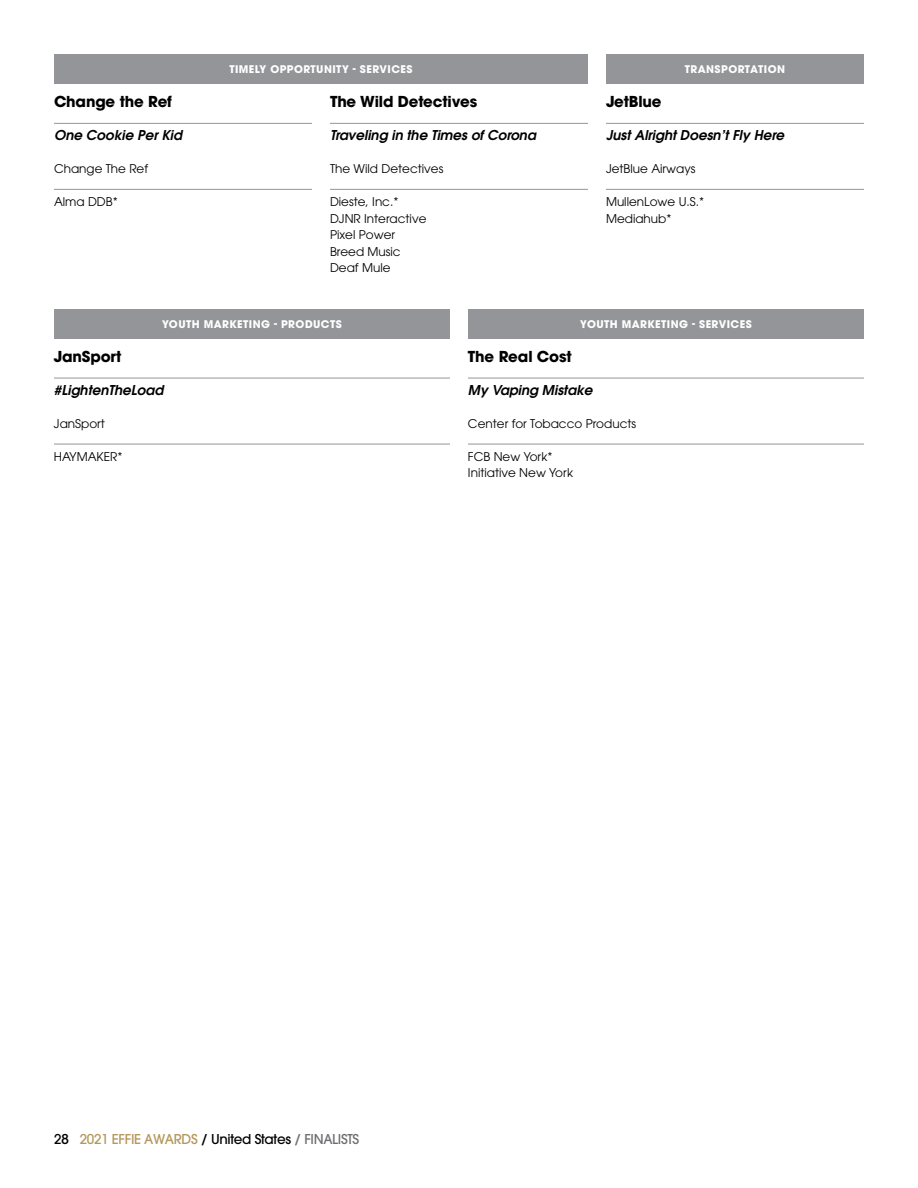
<style>
.page{position:relative;width:918px;height:1188px;background:#fff}
.page>*{position:absolute;margin:0;border:0;box-sizing:border-box;transform-origin:0 0}
.t1{font:700 15px "ITC Avant Garde Std";letter-spacing:-.01em;color:#000}
.t2{font:italic 600 13.5px "ITC Avant Garde Std";color:#000}
.t3{font:500 13.5px "ITC Avant Garde Std";letter-spacing:-.025em;color:#000}
.t4{font:12px/16.5px "ITC Avant Garde Std";color:#000}
.t5{font:700 10.5px "ITC Avant Garde Std";letter-spacing:.04em;color:#fff}
.s1{color:#b4975a}
.s2{color:#6d6e71}
</style>
<div class="page">
<hr style="left:54px;top:123px;width:258px;height:1px;background:#939598">
<hr style="left:54px;top:189px;width:258px;height:1px;background:#939598">
<hr style="left:330px;top:123px;width:258px;height:1px;background:#939598">
<hr style="left:330px;top:189px;width:258px;height:1px;background:#939598">
<hr style="left:606px;top:123px;width:258px;height:1px;background:#939598">
<hr style="left:606px;top:189px;width:258px;height:1px;background:#939598">
<div style="left:54px;top:54px;width:534px;height:30px;background:#939598"></div>
<hr style="left:54px;top:378px;width:396px;height:1px;background:#939598">
<hr style="left:54px;top:444px;width:396px;height:1px;background:#939598">
<hr style="left:468px;top:378px;width:396px;height:1px;background:#939598">
<hr style="left:468px;top:444px;width:396px;height:1px;background:#939598">
<div style="left:54px;top:309px;width:396px;height:30px;background:#939598"></div>
<div style="left:606px;top:54px;width:258px;height:30px;background:#939598"></div>
<div style="left:468px;top:309px;width:396px;height:30px;background:#939598"></div>
<p class="t1" style="left:54px;top:92px;width:120px">Change the Ref</p>
<p class="t2" style="left:54px;top:126px;width:129px">One Cookie Per Kid</p>
<p class="t4" style="left:54px;top:160px;width:96px">Change The Ref</p>
<p class="t4" style="left:54px;top:193px;width:65px">Alma DDB*</p>
<p class="t5" style="left:229px;top:62px;width:185px">TIMELY OPPORTUNITY - SERVICES</p>
<p class="t1" style="left:330px;top:92px;width:149px">The Wild Detectives</p>
<p class="t2" style="left:330px;top:126px;width:207px">Traveling in the Times of Corona</p>
<p class="t4" style="left:330px;top:160px;width:115px">The Wild Detectives</p>
<p class="t4" style="left:330px;top:193px;width:98px">Dieste, Inc.*<br>DJNR Interactive<br>Pixel Power<br>Breed Music<br>Deaf Mule</p>
<p class="t5" style="left:162px;top:317px;width:181px">YOUTH MARKETING - PRODUCTS</p>
<p class="t5" style="left:685px;top:62px;width:102px">TRANSPORTATION</p>
<p class="t1" style="left:606px;top:92px;width:57px">JetBlue</p>
<p class="t2" style="left:606px;top:126px;width:180px">Just Alright Doesn’t Fly Here</p>
<p class="t4" style="left:606px;top:160px;width:91px">JetBlue Airways</p>
<p class="t4" style="left:606px;top:193px;width:100px">MullenLowe U.S.*<br>Mediahub*</p>
<p class="t5" style="left:580px;top:317px;width:173px">YOUTH MARKETING - SERVICES</p>
<p class="t1" style="left:54px;top:346px;width:69px">JanSport</p>
<p class="t2" style="left:54px;top:381px;width:111px">#LightenTheLoad</p>
<p class="t4" style="left:54px;top:415px;width:52px">JanSport</p>
<p class="t4" style="left:54px;top:448px;width:70px">HAYMAKER*</p>
<p class="t1" style="left:468px;top:346px;width:105px">The Real Cost</p>
<p class="t2" style="left:468px;top:381px;width:126px">My Vaping Mistake</p>
<p class="t4" style="left:468px;top:415px;width:170px">Center for Tobacco Products</p>
<p class="t4" style="left:468px;top:448px;width:107px">FCB New York*<br>Initiative New York</p>
<p class="t3" style="left:54px;top:1131px;width:307px">28 <span class="s1">2021 EFFIE AWARDS</span> / United States <span class="s2">/ FINALISTS</span></p>
</div>
